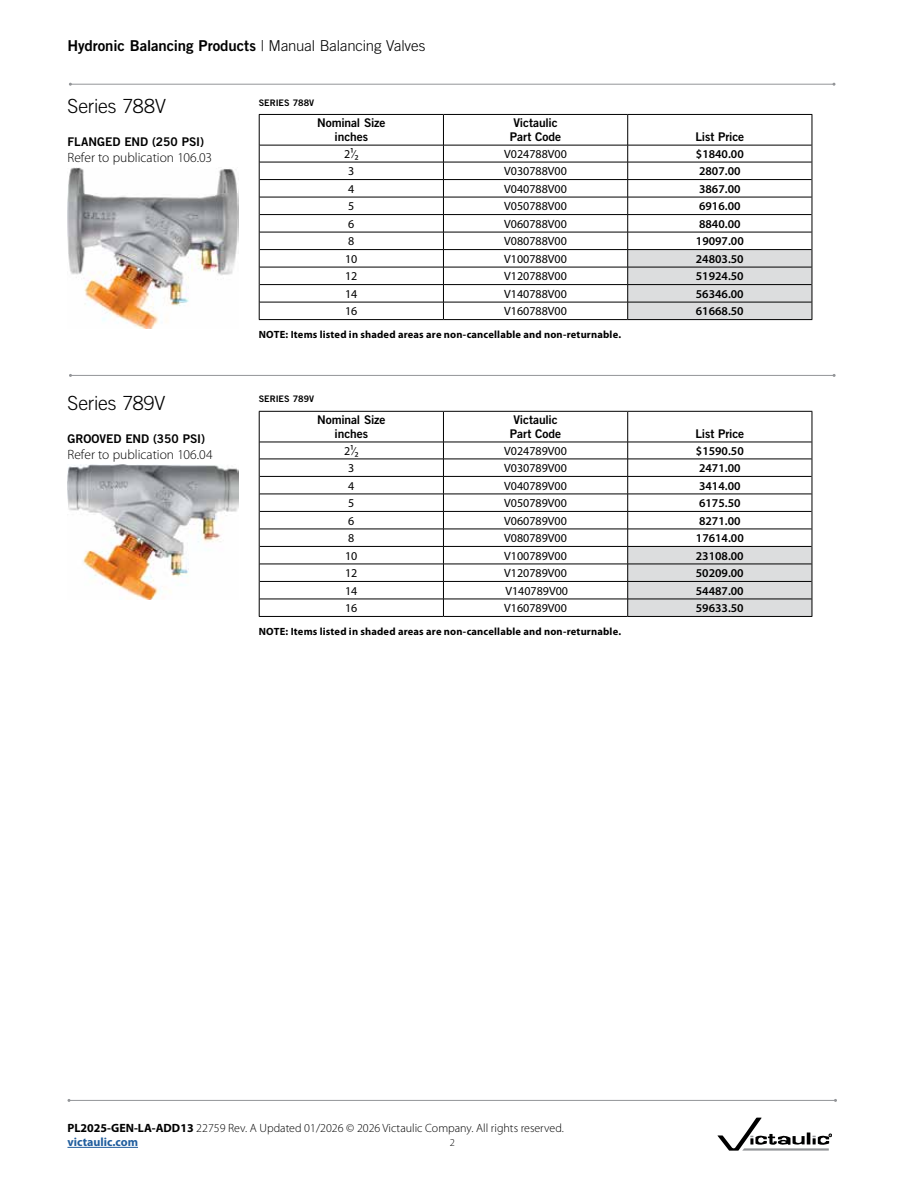
<style>
.page{position:relative;width:918px;height:1188px;background:#fff}
.page>*{position:absolute;margin:0;border:0;box-sizing:border-box;transform-origin:0 0}
.t1{font:300 19.5px "Trade Gothic LT Std";letter-spacing:-.015em;color:#000}
.t2{font:15px "Trade Gothic LT Std Bd 2";letter-spacing:-.005em;color:#000}
.t3{font:300 13.5px "Myriad Pro";color:#000}
.t4{font:12px "Myriad Pro";color:#000}
.t5{font:600 12px "Myriad Pro";color:#000}
.t6{font:12px/13.5px "Trade Gothic LT Std Bd 2";letter-spacing:-.01em;color:#000;text-align:center}
.t7{font:300 12px/14.4px "Myriad Pro";color:#000}
.t8{font:700 10.5px "Myriad Pro";letter-spacing:.015em;color:#000}
.t9{font:300 10.5px "Myriad Pro";color:#000}
.t10{font:9px "Trade Gothic LT Std Bd 2";color:#000}
.s1{font-family:"Trade Gothic LT Std";font-weight:300}
.s2{font-weight:700}
.s3{font-weight:700;color:#215e9e}
</style>
<div class="page">
<img style="left:68px;top:168px;width:170px;height:160px">
<hr style="left:259px;top:114px;width:184px;height:1px;background:#000">
<hr style="left:259px;top:115px;width:1px;height:30px;background:#000">
<hr style="left:443px;top:114px;width:185px;height:1px;background:#000">
<hr style="left:628px;top:114px;width:184px;height:1px;background:#000">
<hr style="left:812px;top:115px;width:1px;height:30px;background:#000">
<svg style="left:259px;top:145px;width:1px;height:174px"></svg>
<hr style="left:259px;top:319px;width:184px;height:1px;background:#000">
<hr style="left:443px;top:319px;width:185px;height:1px;background:#000">
<hr style="left:443px;top:115px;width:1px;height:30px;background:#000">
<hr style="left:627px;top:115px;width:1px;height:30px;background:#000">
<hr style="left:260px;top:145px;width:183px;height:1px;background:#000">
<hr style="left:443px;top:145px;width:185px;height:1px;background:#000">
<hr style="left:260px;top:162px;width:183px;height:1px;background:#000">
<hr style="left:443px;top:162px;width:185px;height:1px;background:#000">
<hr style="left:260px;top:179px;width:183px;height:1px;background:#000">
<hr style="left:443px;top:179px;width:185px;height:1px;background:#000">
<hr style="left:260px;top:197px;width:183px;height:1px;background:#000">
<hr style="left:443px;top:197px;width:185px;height:1px;background:#000">
<hr style="left:260px;top:214px;width:183px;height:1px;background:#000">
<hr style="left:443px;top:214px;width:185px;height:1px;background:#000">
<hr style="left:260px;top:232px;width:183px;height:1px;background:#000">
<hr style="left:443px;top:232px;width:185px;height:1px;background:#000">
<hr style="left:260px;top:249px;width:183px;height:1px;background:#000">
<hr style="left:443px;top:249px;width:185px;height:1px;background:#000">
<hr style="left:260px;top:267px;width:183px;height:1px;background:#000">
<hr style="left:443px;top:267px;width:185px;height:1px;background:#000">
<hr style="left:260px;top:284px;width:183px;height:1px;background:#000">
<hr style="left:443px;top:284px;width:185px;height:1px;background:#000">
<hr style="left:260px;top:302px;width:183px;height:1px;background:#000">
<hr style="left:443px;top:302px;width:185px;height:1px;background:#000">
<svg style="left:443px;top:145px;width:1px;height:174px"></svg>
<svg style="left:627px;top:145px;width:186px;height:175px"></svg>
<hr style="left:70px;top:375px;width:764px;height:1px;background:#939598">
<img style="left:68px;top:465px;width:170px;height:135px">
<hr style="left:259px;top:411px;width:184px;height:1px;background:#000">
<hr style="left:259px;top:412px;width:1px;height:30px;background:#000">
<hr style="left:443px;top:411px;width:185px;height:1px;background:#000">
<hr style="left:628px;top:411px;width:184px;height:1px;background:#000">
<hr style="left:812px;top:412px;width:1px;height:30px;background:#000">
<hr style="left:628px;top:616px;width:184px;height:1px;background:#000">
<hr style="left:443px;top:412px;width:1px;height:30px;background:#000">
<hr style="left:627px;top:412px;width:1px;height:30px;background:#000">
<hr style="left:260px;top:442px;width:183px;height:1px;background:#000">
<hr style="left:443px;top:442px;width:185px;height:1px;background:#000">
<hr style="left:260px;top:459px;width:183px;height:1px;background:#000">
<hr style="left:443px;top:459px;width:185px;height:1px;background:#000">
<hr style="left:260px;top:476px;width:183px;height:1px;background:#000">
<hr style="left:443px;top:476px;width:185px;height:1px;background:#000">
<hr style="left:260px;top:494px;width:183px;height:1px;background:#000">
<hr style="left:443px;top:494px;width:185px;height:1px;background:#000">
<hr style="left:260px;top:511px;width:183px;height:1px;background:#000">
<hr style="left:443px;top:511px;width:185px;height:1px;background:#000">
<hr style="left:260px;top:529px;width:183px;height:1px;background:#000">
<hr style="left:443px;top:529px;width:185px;height:1px;background:#000">
<hr style="left:260px;top:546px;width:183px;height:1px;background:#000">
<hr style="left:443px;top:546px;width:185px;height:1px;background:#000">
<hr style="left:260px;top:564px;width:183px;height:1px;background:#000">
<hr style="left:443px;top:564px;width:185px;height:1px;background:#000">
<svg style="left:627px;top:442px;width:186px;height:174px"></svg>
<svg style="left:259px;top:442px;width:1px;height:174px"></svg>
<hr style="left:259px;top:616px;width:184px;height:1px;background:#000">
<hr style="left:443px;top:616px;width:185px;height:1px;background:#000">
<hr style="left:443px;top:581px;width:185px;height:1px;background:#000">
<hr style="left:260px;top:581px;width:183px;height:1px;background:#000">
<svg style="left:443px;top:442px;width:1px;height:174px"></svg>
<hr style="left:260px;top:599px;width:183px;height:1px;background:#000">
<hr style="left:443px;top:599px;width:185px;height:1px;background:#000">
<hr style="left:70px;top:84px;width:764px;height:1px;background:#939598">
<hr style="left:69px;top:1100px;width:767px;height:1px;background:#939598">
<svg style="left:718px;top:1118px;width:114px;height:33px"></svg>
<hr style="left:68px;top:1147px;width:70px;height:1px;background:#215e9e">
<p class="t2" style="left:68px;top:37px;width:359px">Hydronic Balancing Products <span class="s1">| Manual Balancing Valves</span></p>
<h1 class="t1" style="left:68px;top:95px;width:100px">Series 788V</h1>
<p class="t6" style="left:68px;top:135px;width:138px">FLANGED END (250 PSI)</p>
<p class="t3" style="left:68px;top:150px;width:146px">Refer to publication 106.03</p>
<h1 class="t1" style="left:68px;top:392px;width:99px">Series 789V</h1>
<p class="t6" style="left:68px;top:431px;width:139px">GROOVED END (350 PSI)</p>
<p class="t3" style="left:68px;top:447px;width:147px">Refer to publication 106.04</p>
<p class="t10" style="left:259px;top:97px;width:57px">SERIES 788V</p>
<p class="t6" style="left:317px;top:116px;width:70px">Nominal Size inches</p>
<p class="t6" style="left:510px;top:116px;width:53px;text-align:left">Victaulic<br>Part Code</p>
<p class="t6" style="left:695px;top:130px;width:50px">List Price</p>
<p class="t4" style="left:344px;top:146px;width:16px">2¹⁄₂</p>
<p class="t4" style="left:504px;top:146px;width:64px">V024788V00</p>
<p class="t5" style="left:696px;top:146px;width:49px">$1840.00</p>
<p class="t4" style="left:348px;top:164px;width:8px">3</p>
<p class="t4" style="left:504px;top:164px;width:64px">V030788V00</p>
<p class="t5" style="left:699px;top:164px;width:43px">2807.00</p>
<p class="t4" style="left:348px;top:181px;width:8px">4</p>
<p class="t4" style="left:504px;top:181px;width:64px">V040788V00</p>
<p class="t5" style="left:699px;top:181px;width:43px">3867.00</p>
<p class="t4" style="left:348px;top:199px;width:8px">5</p>
<p class="t4" style="left:504px;top:199px;width:64px">V050788V00</p>
<p class="t5" style="left:699px;top:199px;width:43px">6916.00</p>
<p class="t4" style="left:348px;top:216px;width:8px">6</p>
<p class="t4" style="left:504px;top:216px;width:64px">V060788V00</p>
<p class="t5" style="left:699px;top:216px;width:43px">8840.00</p>
<p class="t4" style="left:348px;top:234px;width:8px">8</p>
<p class="t4" style="left:504px;top:234px;width:64px">V080788V00</p>
<p class="t5" style="left:696px;top:234px;width:49px">19097.00</p>
<p class="t4" style="left:345px;top:251px;width:14px">10</p>
<p class="t4" style="left:504px;top:251px;width:64px">V100788V00</p>
<p class="t5" style="left:696px;top:251px;width:49px">24803.50</p>
<p class="t4" style="left:345px;top:269px;width:14px">12</p>
<p class="t4" style="left:504px;top:269px;width:64px">V120788V00</p>
<p class="t5" style="left:696px;top:269px;width:49px">51924.50</p>
<p class="t4" style="left:345px;top:286px;width:14px">14</p>
<p class="t4" style="left:504px;top:286px;width:64px">V140788V00</p>
<p class="t5" style="left:696px;top:286px;width:49px">56346.00</p>
<p class="t4" style="left:345px;top:304px;width:14px">16</p>
<p class="t4" style="left:504px;top:304px;width:64px">V160788V00</p>
<p class="t5" style="left:696px;top:304px;width:49px">61668.50</p>
<p class="t8" style="left:259px;top:328px;width:364px">NOTE: Items listed in shaded areas are non-cancellable and non-returnable.</p>
<p class="t10" style="left:259px;top:394px;width:57px">SERIES 789V</p>
<p class="t6" style="left:317px;top:413px;width:70px">Nominal Size inches</p>
<p class="t6" style="left:510px;top:413px;width:53px;text-align:left">Victaulic<br>Part Code</p>
<p class="t6" style="left:695px;top:426px;width:50px">List Price</p>
<p class="t4" style="left:344px;top:443px;width:16px">2¹⁄₂</p>
<p class="t4" style="left:504px;top:443px;width:64px">V024789V00</p>
<p class="t5" style="left:696px;top:443px;width:49px">$1590.50</p>
<p class="t4" style="left:348px;top:461px;width:8px">3</p>
<p class="t4" style="left:504px;top:461px;width:64px">V030789V00</p>
<p class="t5" style="left:699px;top:461px;width:43px">2471.00</p>
<p class="t4" style="left:348px;top:478px;width:8px">4</p>
<p class="t4" style="left:504px;top:478px;width:64px">V040789V00</p>
<p class="t5" style="left:699px;top:478px;width:43px">3414.00</p>
<p class="t4" style="left:348px;top:496px;width:8px">5</p>
<p class="t4" style="left:504px;top:496px;width:64px">V050789V00</p>
<p class="t5" style="left:699px;top:496px;width:43px">6175.50</p>
<p class="t4" style="left:348px;top:513px;width:8px">6</p>
<p class="t4" style="left:504px;top:513px;width:64px">V060789V00</p>
<p class="t5" style="left:699px;top:513px;width:43px">8271.00</p>
<p class="t4" style="left:348px;top:531px;width:8px">8</p>
<p class="t4" style="left:504px;top:531px;width:64px">V080789V00</p>
<p class="t5" style="left:696px;top:531px;width:49px">17614.00</p>
<p class="t4" style="left:345px;top:548px;width:14px">10</p>
<p class="t4" style="left:504px;top:548px;width:64px">V100789V00</p>
<p class="t5" style="left:696px;top:548px;width:49px">23108.00</p>
<p class="t4" style="left:345px;top:566px;width:14px">12</p>
<p class="t4" style="left:504px;top:566px;width:64px">V120789V00</p>
<p class="t5" style="left:696px;top:566px;width:49px">50209.00</p>
<p class="t4" style="left:345px;top:583px;width:14px">14</p>
<p class="t4" style="left:505px;top:583px;width:64px">V140789V00</p>
<p class="t5" style="left:696px;top:583px;width:49px">54487.00</p>
<p class="t4" style="left:345px;top:601px;width:14px">16</p>
<p class="t4" style="left:504px;top:601px;width:64px">V160789V00</p>
<p class="t5" style="left:696px;top:601px;width:49px">59633.50</p>
<p class="t8" style="left:259px;top:625px;width:364px">NOTE: Items listed in shaded areas are non-cancellable and non-returnable.</p>
<p class="t7" style="left:68px;top:1121px;width:498px"><span class="s2">PL2025-GEN-LA-ADD13</span> 22759 Rev. A Updated 01/2026 © 2026 Victaulic Company. All rights reserved. <span class="s3">victaulic.com</span></p>
<p class="t9" style="left:450px;top:1137px;width:7px">2</p>
</div>
